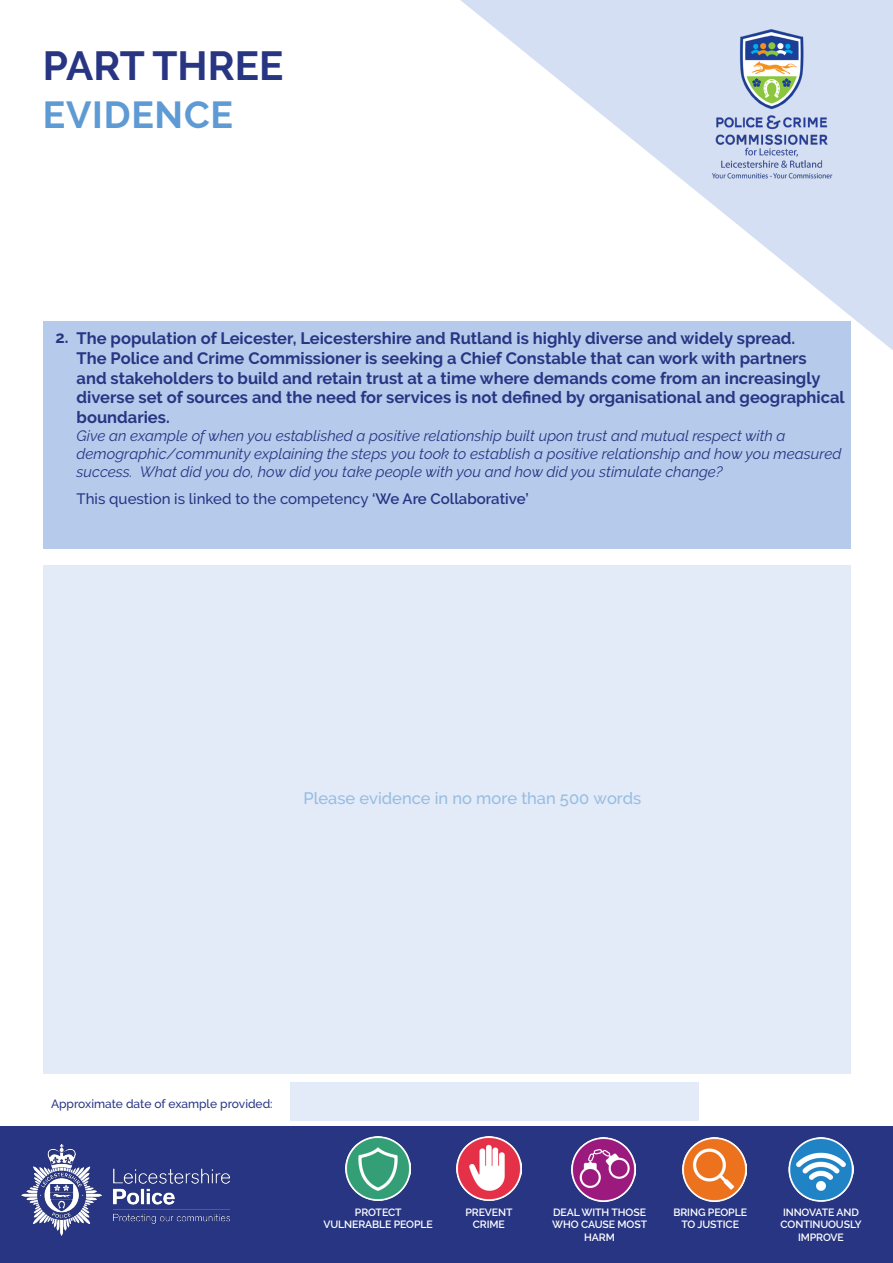
<style>
.page{position:relative;width:893px;height:1263px;background:#fff}
.page>*{position:absolute;margin:0;border:0;box-sizing:border-box;transform-origin:0 0}
.t1{font:700 40.5px "Raleway";color:#283583}
.t2{font:700 37.5px "Raleway";letter-spacing:.02em;color:#5e9ad3}
.t3{font:700 16.5px/19.6px "Raleway";color:#283583}
.t4{font:500 16.5px "Raleway";color:#94bde2}
.t5{font:italic 15px/17.9px "Raleway";color:#283583}
.t6{font:500 15px "Raleway";color:#283583}
.t7{font:500 12px "Raleway";color:#283583}
.t8{font:600 10.5px/12.6px "Raleway";letter-spacing:-.01em;color:#fff;text-align:center}
.s1{font-weight:600}
</style>
<div class="page">
<div style="left:43px;top:566px;width:807px;height:508px;background:#e3eaf8"></div>
<svg style="left:460px;top:0;width:433px;height:350px"></svg>
<img style="left:701px;top:29px;width:142px;height:150px">
<div style="left:0;top:1127px;width:893px;height:136px;background:#283583"></div>
<img style="left:21px;top:1144px;width:209px;height:91px">
<img style="left:346px;top:1136px;width:64px;height:64px">
<img style="left:457px;top:1136px;width:64px;height:64px">
<img style="left:571px;top:1137px;width:65px;height:65px">
<img style="left:682px;top:1137px;width:65px;height:65px">
<img style="left:789px;top:1137px;width:64px;height:65px">
<div style="left:43px;top:321px;width:808px;height:228px;background:#b6cbeb"></div>
<div style="left:291px;top:1083px;width:408px;height:38px;background:#e3eaf8"></div>
<p class="t1" style="left:43px;top:42px;width:242px">PART THREE</p>
<p class="t2" style="left:43px;top:93px;width:192px">EVIDENCE</p>
<p class="t3" style="left:56px;top:328px;width:15px">2.</p>
<p class="t3" style="left:77px;top:329px;width:770px">The population of Leicester, Leicestershire and Rutland is highly diverse and widely spread.<br>The Police and Crime Commissioner is seeking a Chief Constable that can work with partners<br>and stakeholders to build and retain trust at a time where demands come from an increasingly diverse set of sources and the need for services is not defined by organisational and geographical boundaries.</p>
<p class="t5" style="left:77px;top:427px;width:766px">Give an example of when you established a positive relationship built upon trust and mutual respect with a demographic/community explaining the steps you took to establish a positive relationship and how you measured success. What did you do, how did you take people with you and how did you stimulate change?</p>
<p class="t6" style="left:77px;top:490px;width:454px">This question is linked to the competency <span class="s1">‘We Are Collaborative’</span></p>
<p class="t4" style="left:303px;top:789px;width:339px">Please evidence in no more than 500 words</p>
<p class="t7" style="left:51px;top:1096px;width:223px">Approximate date of example provided:</p>
<p class="t8" style="left:323px;top:1206px;width:111px">PROTECT<br>VULNERABLE PEOPLE</p>
<p class="t8" style="left:465px;top:1206px;width:49px">PREVENT</p>
<p class="t8" style="left:473px;top:1218px;width:34px">CRIME</p>
<p class="t8" style="left:552px;top:1206px;width:96px">DEAL WITH THOSE<br>WHO CAUSE MOST<br>HARM</p>
<p class="t8" style="left:673px;top:1206px;width:75px">BRING PEOPLE</p>
<p class="t8" style="left:681px;top:1218px;width:59px">TO JUSTICE</p>
<p class="t8" style="left:783px;top:1206px;width:77px">INNOVATE AND</p>
<p class="t8" style="left:781px;top:1218px;width:83px">CONTINUOUSLY<br>IMPROVE</p>
</div>
